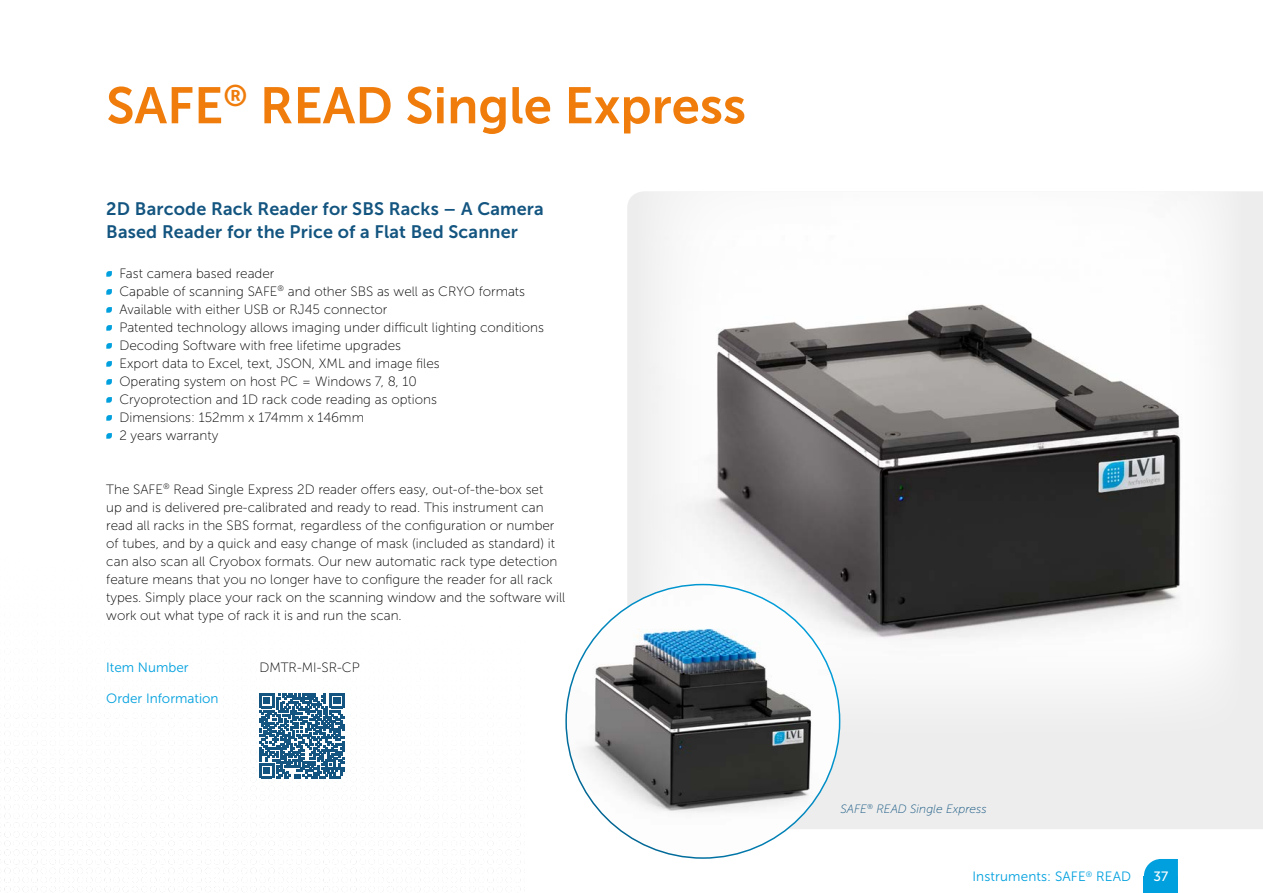
<style>
.page{position:relative;width:1263px;height:893px;background:#fff}
.page>*{position:absolute;margin:0;border:0;box-sizing:border-box;transform-origin:0 0}
.LVL_Headline_groß_or{font:51px "Museo Sans 700";color:#ef7c0b}
.LVL_Zwischenheadline{font:18px/22.5px "Museo Sans 700";letter-spacing:.01em;color:#135580}
.LVL_Fließtext_schwar{font:13.5px/18px "Museo Sans 100";color:#000}
.LVL_Fließtext_schwar-2{font:13.5px "Museo Sans 300";color:#00a0de}
.LVL_Rubrik_hellblau{font:13.5px "Museo Sans 300";letter-spacing:.01em;color:#00a0de}
.t1{font:13.5px "Museo Sans 500";color:#fff}
.LVL_Bildunterschrift{font:italic 12px "Museo Sans 100";color:#135580}
</style>
<div class="page">
<div style="left:627px;top:191px;width:636px;height:638px;background:#ededed"></div>
<img style="left:635px;top:191px;width:608px;height:556px">
<img style="left:566px;top:585px;width:274px;height:273px;border-radius:137px">
<svg style="left:106px;top:271px;width:6px;height:6px"></svg>
<svg style="left:106px;top:289px;width:6px;height:6px"></svg>
<svg style="left:106px;top:307px;width:6px;height:6px"></svg>
<svg style="left:106px;top:325px;width:6px;height:6px"></svg>
<svg style="left:106px;top:343px;width:6px;height:6px"></svg>
<svg style="left:106px;top:361px;width:6px;height:6px"></svg>
<svg style="left:106px;top:379px;width:6px;height:6px"></svg>
<svg style="left:106px;top:397px;width:6px;height:6px"></svg>
<svg style="left:106px;top:415px;width:6px;height:6px"></svg>
<svg style="left:106px;top:433px;width:6px;height:6px"></svg>
<svg style="left:260px;top:694px;width:84px;height:84px"></svg>
<svg style="left:1144px;top:859px;width:34px;height:17px"></svg>
<div style="left:1144px;top:876px;width:34px;height:17px;background:#00a0de"></div>
<p class="LVL_Headline_groß_or" style="left:106px;top:77px;width:641px">SAFE<sup>®</sup> READ Single Express</p>
<p class="LVL_Zwischenheadline" style="left:106px;top:198px;width:439px">2D Barcode Rack Reader for SBS Racks – A Camera<br>Based Reader for the Price of a Flat Bed Scanner</p>
<p class="LVL_Fließtext_schwar" style="left:119px;top:264px;width:157px">Fast camera based reader</p>
<p class="LVL_Fließtext_schwar" style="left:119px;top:282px;width:407px">Capable of scanning SAFE<sup>®</sup> and other SBS as well as CRYO formats</p>
<p class="LVL_Fließtext_schwar" style="left:119px;top:300px;width:270px">Available with either USB or RJ45 connector</p>
<p class="LVL_Fließtext_schwar" style="left:119px;top:318px;width:426px">Patented technology allows imaging under difficult lighting conditions</p>
<p class="LVL_Fließtext_schwar" style="left:119px;top:336px;width:283px">Decoding Software with free lifetime upgrades</p>
<p class="LVL_Fließtext_schwar" style="left:119px;top:354px;width:322px">Export data to Excel, text, JSON, XML and image files</p>
<p class="LVL_Fließtext_schwar" style="left:119px;top:372px;width:299px">Operating system on host PC = Windows 7, 8, 10</p>
<p class="LVL_Fließtext_schwar" style="left:119px;top:390px;width:319px">Cryoprotection and 1D rack code reading as options</p>
<p class="LVL_Fließtext_schwar" style="left:119px;top:408px;width:246px">Dimensions: 152mm x 174mm x 146mm</p>
<p class="LVL_Fließtext_schwar" style="left:119px;top:426px;width:100px">2 years warranty</p>
<p class="LVL_Fließtext_schwar" style="left:106px;top:480px;width:460px">The SAFE<sup>®</sup> Read Single Express 2D reader offers easy, out-of-the-box set<br>up and is delivered pre-calibrated and ready to read. This instrument can read all racks in the SBS format, regardless of the configuration or number of tubes, and by a quick and easy change of mask (included as standard) it can also scan all Cryobox formats. Our new automatic rack type detection feature means that you no longer have to configure the reader for all rack types. Simply place your rack on the scanning window and the software will work out what type of rack it is and run the scan.</p>
<p class="LVL_Fließtext_schwar-2" style="left:106px;top:660px;width:84px">Item Number</p>
<p class="LVL_Fließtext_schwar" style="left:259px;top:659px;width:102px">DMTR-MI-SR-CP</p>
<p class="LVL_Fließtext_schwar-2" style="left:106px;top:691px;width:114px">Order Information</p>
<p class="LVL_Bildunterschrift" style="left:840px;top:802px;width:148px">SAFE<sup>®</sup> READ Single Express</p>
<p class="LVL_Rubrik_hellblau" style="left:972px;top:869px;width:160px">Instruments: SAFE<sup>®</sup> READ</p>
<p class="t1" style="left:1153px;top:869px;width:16px">37</p>
</div>
